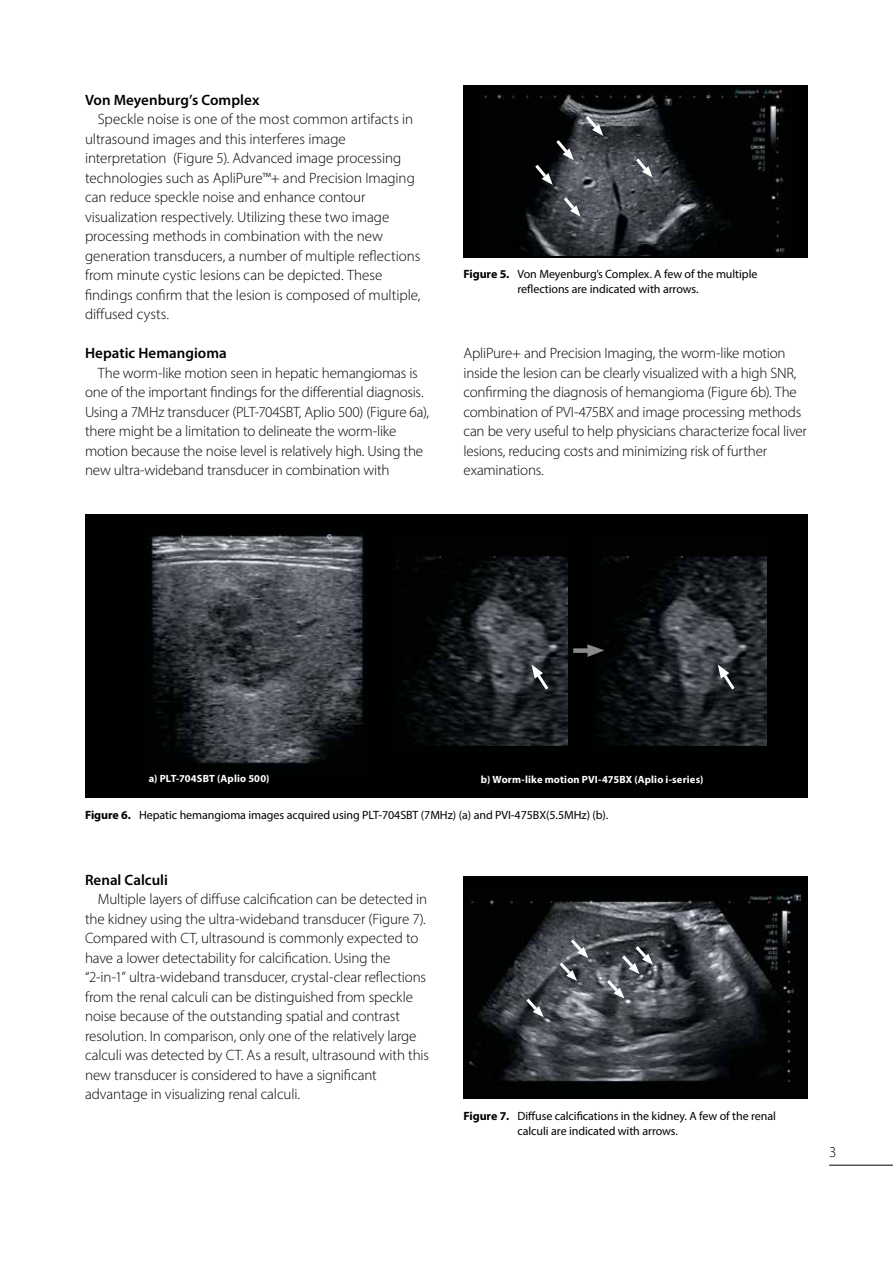
<style>
.page{position:relative;width:893px;height:1263px;background:#fff}
.page>*{position:absolute;margin:0;border:0;box-sizing:border-box;transform-origin:0 0}
.t1{font:300 15px/19.5px "Myriad Pro";letter-spacing:-.01em;color:#000}
.t2{font:600 15px "Myriad Pro";color:#000}
.t3{font:12px/15px "Myriad Pro";letter-spacing:-.005em;color:#000;text-align:center}
.t4{font:700 10.5px "Myriad Pro";letter-spacing:.015em;color:#fff}
.s1{font-weight:700}
</style>
<div class="page">
<div style="left:463px;top:85px;width:345px;height:172px;background:#000202"></div>
<div style="left:85px;top:514px;width:723px;height:283px;background:#000202"></div>
<hr style="left:829px;top:1165px;width:64px;height:1px;background:#000">
<img style="left:151px;top:534px;width:213px;height:232px">
<img style="left:481px;top:87px;width:304px;height:169px">
<svg style="left:561px;top:194px;width:21px;height:23px"></svg>
<svg style="left:633px;top:155px;width:21px;height:23px"></svg>
<svg style="left:532px;top:137px;width:43px;height:49px"></svg>
<svg style="left:583px;top:112px;width:22px;height:25px"></svg>
<img style="left:404px;top:556px;width:163px;height:189px">
<img style="left:600px;top:556px;width:167px;height:189px">
<svg style="left:530px;top:664px;width:21px;height:29px"></svg>
<svg style="left:587px;top:641px;width:17px;height:19px"></svg>
<div style="left:573px;top:648px;width:15px;height:5px;background:#898989"></div>
<svg style="left:716px;top:664px;width:21px;height:29px"></svg>
<div style="left:463px;top:876px;width:345px;height:223px;background:#000202"></div>
<img style="left:469px;top:894px;width:331px;height:188px">
<svg style="left:523px;top:995px;width:22px;height:23px"></svg>
<svg style="left:604px;top:943px;width:50px;height:56px;background:#5e6068"></svg>
<svg style="left:556px;top:936px;width:33px;height:46px;background:#64666e"></svg>
<p class="t2" style="left:85px;top:90px;width:176px">Von Meyenburg’s Complex</p>
<p class="t1" style="left:85px;top:109px;width:337px;text-indent:13px">Speckle noise is one of the most common artifacts in ultrasound images and this interferes image interpretation (Figure 5). Advanced image processing technologies such as ApliPure™+ and Precision Imaging can reduce speckle noise and enhance contour visualization respectively. Utilizing these two image processing methods in combination with the new generation transducers, a number of multiple reflections from minute cystic lesions can be depicted. These findings confirm that the lesion is composed of multiple, diffused cysts.</p>
<p class="t2" style="left:85px;top:343px;width:143px">Hepatic Hemangioma</p>
<p class="t1" style="left:85px;top:363px;width:346px;text-indent:13px">The worm-like motion seen in hepatic hemangiomas is one of the important findings for the differential diagnosis.<br>Using a 7MHz transducer (PLT-704SBT, Aplio 500) (Figure 6a), there might be a limitation to delineate the worm-like motion because the noise level is relatively high. Using the new ultra-wideband transducer in combination with</p>
<p class="t3" style="left:463px;top:266px;width:295px"><span class="s1">Figure 5.</span> Von Meyenburg’s Complex. A few of the multiple reflections are indicated with arrows.</p>
<p class="t1" style="left:463px;top:343px;width:345px">ApliPure+ and Precision Imaging, the worm-like motion inside the lesion can be clearly visualized with a high SNR, confirming the diagnosis of hemangioma (Figure 6b). The combination of PVI-475BX and image processing methods can be very useful to help physicians characterize focal liver lesions, reducing costs and minimizing risk of further examinations.</p>
<p class="t4" style="left:149px;top:771px;width:122px">a) PLT-704SBT (Aplio 500)</p>
<p class="t4" style="left:481px;top:772px;width:224px">b) Worm-like motion PVI-475BX (Aplio i-series)</p>
<p class="t3" style="left:85px;top:807px;width:525px"><span class="s1">Figure 6.</span> Hepatic hemangioma images acquired using PLT-704SBT (7MHz) (a) and PVI-475BX(5.5MHz) (b).</p>
<p class="t2" style="left:85px;top:870px;width:84px">Renal Calculi</p>
<p class="t1" style="left:85px;top:889px;width:346px;text-indent:13px">Multiple layers of diffuse calcification can be detected in the kidney using the ultra-wideband transducer (Figure 7).<br>Compared with CT, ultrasound is commonly expected to have a lower detectability for calcification. Using the “2-in-1” ultra-wideband transducer, crystal-clear reflections from the renal calculi can be distinguished from speckle noise because of the outstanding spatial and contrast resolution. In comparison, only one of the relatively large calculi was detected by CT. As a result, ultrasound with this new transducer is considered to have a significant advantage in visualizing renal calculi.</p>
<p class="t3" style="left:517px;top:1108px;width:260px;text-align:left;text-indent:-54px"><span class="s1">Figure 7.</span> Diffuse calcifications in the kidney. A few of the renal calculi are indicated with arrows.</p>
<p class="t1" style="left:829px;top:1142px;width:9px">3</p>
</div>
